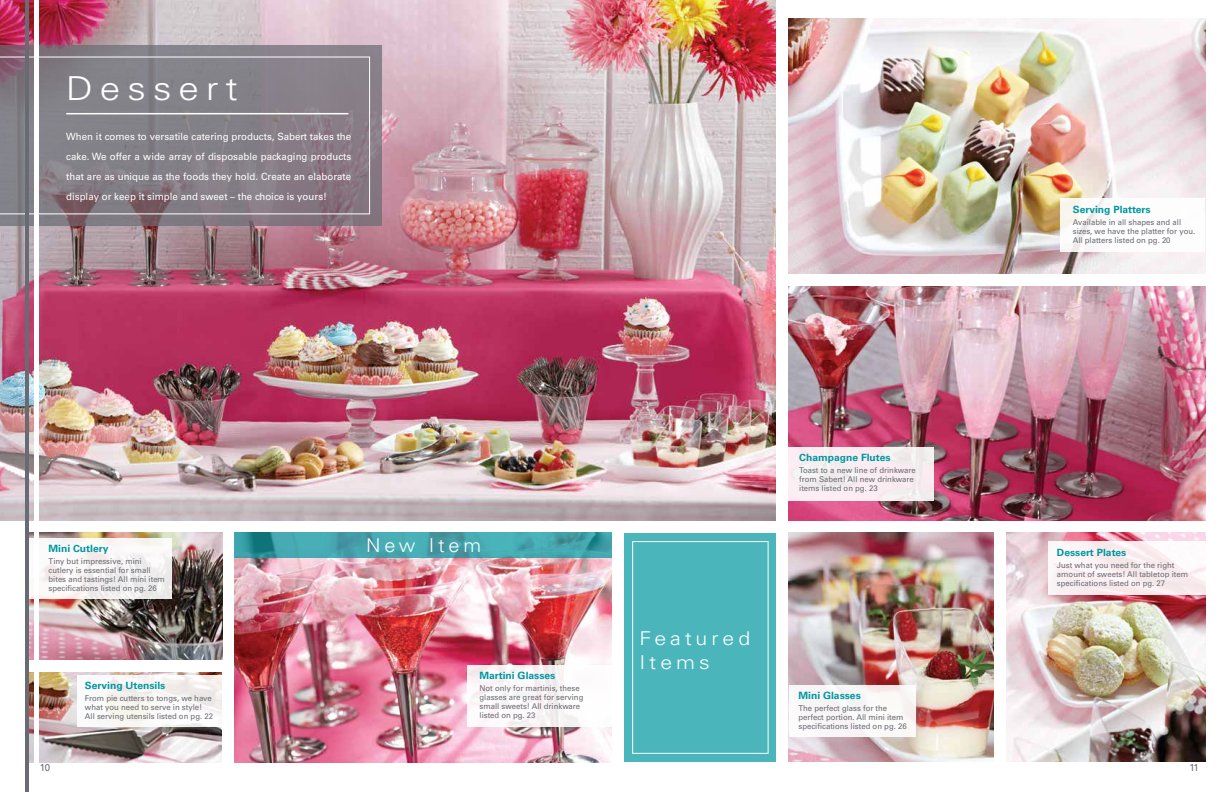
<style>
.page{position:relative;width:1224px;height:792px;background:#fff}
.page>*{position:absolute;margin:0;border:0;box-sizing:border-box;transform-origin:0 0}
.t1{font:300 33px "Univers";letter-spacing:.19em;color:#fff;scale:1.12 1}
.t2{font:300 19px/24.2px "Univers";letter-spacing:.19em;color:#fff;scale:1.12 1}
.t3{font:300 19px "Univers";letter-spacing:.19em;color:#fff;scale:1.05 1}
.t4{font:10px/20px "Univers";color:#fff;text-align:justify}
.t5{font:700 10px "Univers";color:#0097a0}
.t6{font:10px "Univers";color:#696b73}
.t7{font:8px/9px "Univers";color:#696b73}
</style>
<div class="page">
<img style="left:0;top:0;width:776px;height:520px">
<img style="left:789px;top:286px;width:417px;height:234px">
<img style="left:29px;top:672px;width:193px;height:90px">
<img style="left:789px;top:18px;width:417px;height:256px">
<img style="left:28px;top:533px;width:194px;height:127px">
<img style="left:789px;top:533px;width:205px;height:229px">
<img style="left:1007px;top:533px;width:199px;height:229px">
<div style="left:625px;top:533px;width:151px;height:228px;background:#4ab5bb"></div>
<div style="left:632px;top:541px;width:137px;height:213px;border:1px solid #fff"></div>
<img style="left:235px;top:558px;width:377px;height:204px">
<div style="left:28px;top:539px;width:143px;height:60px;background:linear-gradient(to right,#fcf8f7,#f0efee)"></div>
<div style="left:77px;top:675px;width:145px;height:52px;background:linear-gradient(to bottom,#f6f2f0,#faf9f7)"></div>
<div style="left:467px;top:665px;width:145px;height:61px;background:#fff"></div>
<div style="left:789px;top:685px;width:127px;height:52px;background:#f9f7f6"></div>
<div style="left:789px;top:447px;width:145px;height:53px;background:#f9edf2"></div>
<div style="left:1048px;top:541px;width:160px;height:54px;background:#fbeff2"></div>
<div style="left:1060px;top:198px;width:145px;height:53px;background:#fff"></div>
<svg style="left:235px;top:533px;width:377px;height:25px;background:#41a2ab"></svg>
<svg style="left:0;top:45px;width:382px;height:181px;background:#867d86"></svg>
<svg style="left:0;top:57px;width:370px;height:157px;background:#857e86"></svg>
<hr style="left:66px;top:113px;width:282px;height:1px;background:#fff">
<div style="left:34px;top:0;width:5px;height:792px;background:#fff"></div>
<hr style="left:25px;top:0;width:3px;height:792px;background:#696b73">
<h1 class="t1" style="left:66px;top:68px;width:155px">Dessert</h1>
<p class="t4" style="left:66px;top:126px;width:287px">When it comes to versatile catering products, Sabert takes the cake. We offer a wide array of disposable packaging products that are as unique as the foods they hold. Create an elaborate display or keep it simple and sweet – the choice is yours!</p>
<p class="t5" style="left:49px;top:543px;width:62px">Mini Cutlery</p>
<p class="t7" style="left:49px;top:557px;width:118px">Tiny but impressive, mini cutlery is essential for small bites and tastings! All mini item specifications listed on pg. 26</p>
<p class="t6" style="left:40px;top:761px;width:12px">10</p>
<p class="t5" style="left:85px;top:680px;width:82px">Serving Utensils</p>
<p class="t7" style="left:85px;top:694px;width:130px">From pie cutters to tongs, we have what you need to serve in style!<br>All serving utensils listed on pg. 22</p>
<h2 class="t3" style="left:366px;top:533px;width:111px">New Item</h2>
<p class="t5" style="left:799px;top:452px;width:93px">Champagne Flutes</p>
<p class="t7" style="left:799px;top:466px;width:118px">Toast to a new line of drinkware from Sabert! All new drinkware items listed on pg. 23</p>
<h2 class="t2" style="left:639px;top:626px;width:101px">Featured<br>Items</h2>
<p class="t5" style="left:480px;top:670px;width:77px">Martini Glasses</p>
<p class="t7" style="left:480px;top:684px;width:105px">Not only for martinis, these glasses are great for serving small sweets! All drinkware listed on pg. 23</p>
<p class="t5" style="left:798px;top:690px;width:64px">Mini Glasses</p>
<p class="t7" style="left:798px;top:704px;width:110px">The perfect glass for the perfect portion. All mini item specifications listed on pg. 26</p>
<p class="t5" style="left:1073px;top:203px;width:79px">Serving Platters</p>
<p class="t7" style="left:1073px;top:217px;width:124px">Available in all shapes and all sizes, we have the platter for you.<br>All platters listed on pg. 20</p>
<p class="t5" style="left:1057px;top:546px;width:71px">Dessert Plates</p>
<p class="t7" style="left:1057px;top:560px;width:133px">Just what you need for the right amount of sweets! All tabletop item specifications listed on pg. 27</p>
<p class="t6" style="left:1189px;top:761px;width:11px">11</p>
</div>
